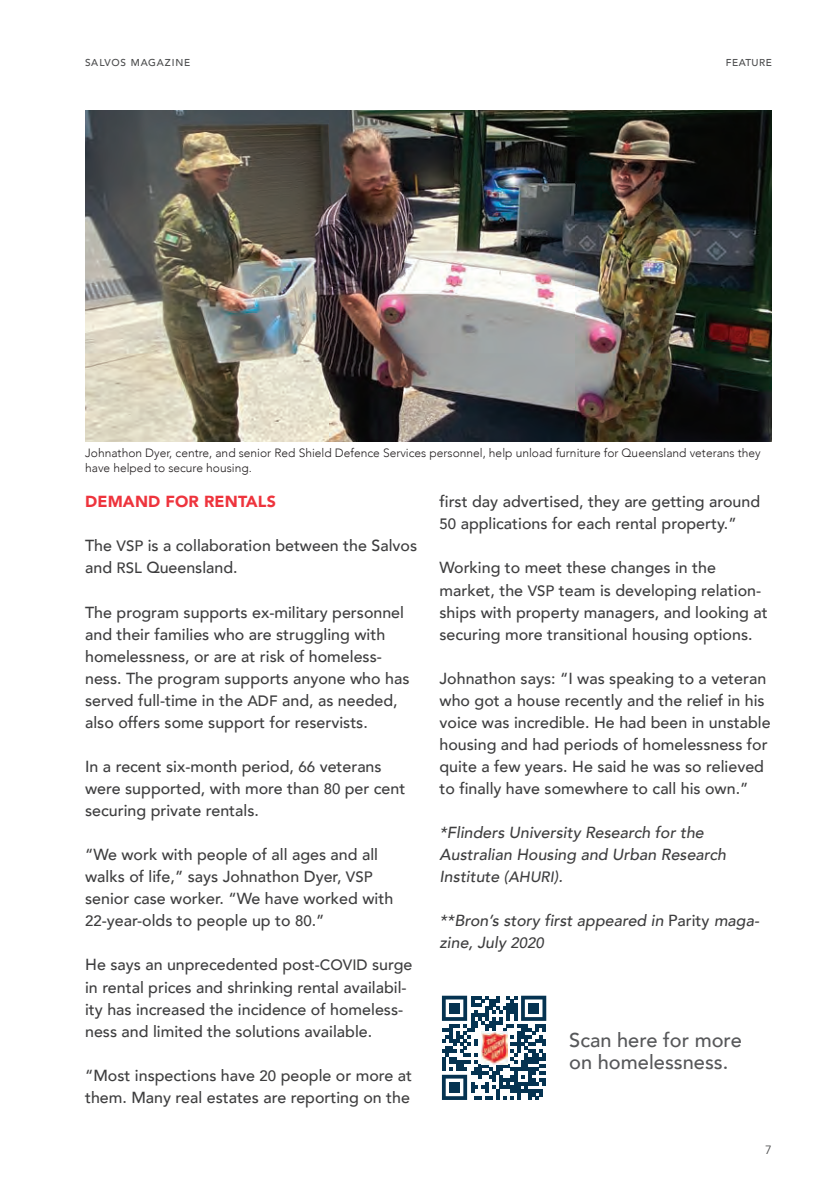
<style>
.page{position:relative;width:840px;height:1191px;background:#fff}
.page>*{position:absolute;margin:0;border:0;box-sizing:border-box;transform-origin:0 0}
.Salvos_Subhead{font:500 20px/22px "Avenir";color:#57585a}
.Body{font:500 16px/22px "Avenir";color:#3e3e3f}
.Body-2{font:italic 500 16px/22px "Avenir";color:#3e3e3f}
.Intext_Subhead{font:900 16px "Avenir";letter-spacing:.01em;color:#ee343d}
.Image_Caption{font:300 12px/14.4px "Avenir";color:#231f20}
.t1{font:12px "Avenir";color:#4b4c4d}
.Page_name_-_Right{font:500 10px "Avenir";letter-spacing:.08em;color:#4b4c4d}
.Page_name_-_Right-2{font:500 10px "Avenir";letter-spacing:.06em;color:#4b4c4d}
.s1{font-size:15px}
.s2{font-style:normal}
</style>
<div class="page">
<svg style="left:441px;top:995px;width:105px;height:105px"></svg>
<div style="left:449px;top:1003px;width:10px;height:10px;background:#053351"></div>
<div style="left:528px;top:1003px;width:10px;height:10px;background:#053351"></div>
<div style="left:449px;top:1082px;width:10px;height:10px;background:#053351"></div>
<img style="left:481px;top:1031px;width:26px;height:33px">
<img style="left:85px;top:110px;width:686px;height:331px">
<p class="Page_name_-_Right" style="left:85px;top:54px;width:107px">SALVOS MAGAZINE</p>
<p class="Page_name_-_Right-2" style="left:725px;top:54px;width:47px">FEATURE</p>
<p class="Image_Caption" style="left:85px;top:446px;width:676px">Johnathon Dyer, centre, and senior Red Shield Defence Services personnel, help unload furniture for Queensland veterans they have helped to secure housing.</p>
<p class="Intext_Subhead" style="left:85px;top:488px;width:192px">DEMAND FOR RENTALS</p>
<p class="Body" style="left:85px;top:534px;width:333px">The <span class="s1">VSP</span> is a collaboration between the Salvos and <span class="s1">RSL</span> Queensland.</p>
<p class="Body" style="left:85px;top:600px;width:325px">The program supports ex-military personnel and their families who are struggling with homelessness, or are at risk of homeless&shy;ness. The program supports anyone who has served full-time in the <span class="s1">ADF</span> and, as needed, also offers some support for reservists.</p>
<p class="Body" style="left:85px;top:754px;width:321px">In a recent six-month period, <span class="s1">66</span> veterans were supported, with more than <span class="s1">80</span> per cent securing private rentals.</p>
<p class="Body" style="left:85px;top:842px;width:309px">“We work with people of all ages and all walks of life,” says Johnathon Dyer, <span class="s1">VSP </span>senior case worker. “We have worked with <span class="s1">22</span>-year-olds to people up to <span class="s1">80</span>.”</p>
<p class="Body" style="left:85px;top:953px;width:329px">He says an unprecedented post-<span class="s1">COVID</span> surge in rental prices and shrinking rental availabil&shy;ity has increased the incidence of homeless&shy;ness and limited the solutions available.</p>
<p class="Body" style="left:85px;top:1063px;width:328px">“Most inspections have <span class="s1">20</span> people or more at them. Many real estates are reporting on the</p>
<p class="Body" style="left:439px;top:490px;width:322px">first day advertised, they are getting around<br><span class="s1">50</span> applications for each rental property.”</p>
<p class="Body" style="left:439px;top:556px;width:329px">Working to meet these changes in the market, the <span class="s1">VSP</span> team is developing relation&shy;ships with property managers, and looking at securing more transitional housing options.</p>
<p class="Body" style="left:439px;top:666px;width:332px">Johnathon says: “I was speaking to a veteran who got a house recently and the relief in his voice was incredible. He had been in unstable housing and had periods of homelessness for quite a few years. He said he was so relieved to finally have somewhere to call his own.”</p>
<p class="Body-2" style="left:439px;top:822px;width:288px">*Flinders University Research for the<br>Australian Housing and Urban Research<br>Institute (<span class="s1">AHURI</span>).</p>
<p class="Body-2" style="left:439px;top:910px;width:321px">**Bron’s story first appeared in <span class="s2">Parity</span> maga&shy;zine, July <span class="s1">2020</span></p>
<p class="Salvos_Subhead" style="left:569px;top:1027px;width:174px">Scan here for more on homelessness.</p>
<p class="t1" style="left:764px;top:1142px;width:8px">7</p>
</div>
